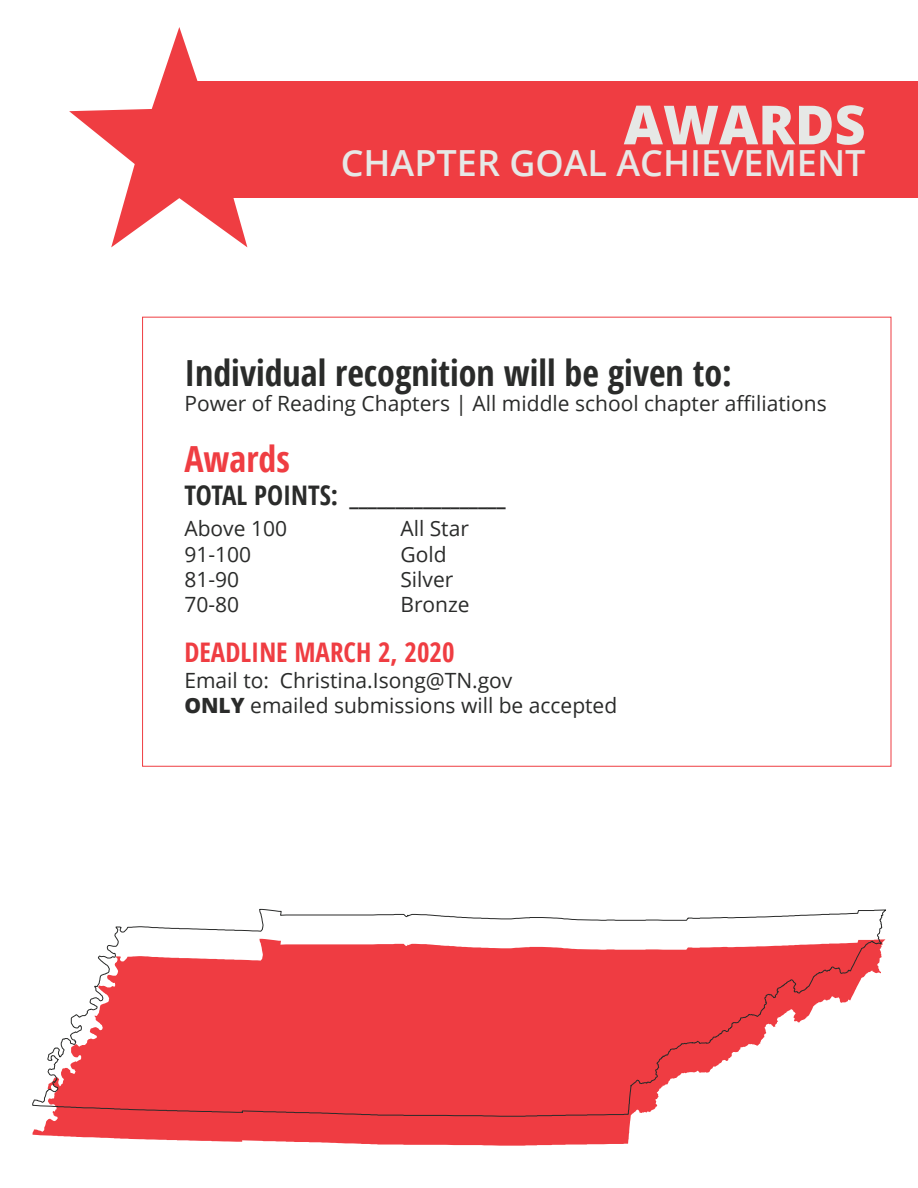
<style>
.page{position:relative;width:918px;height:1188px;background:#fff}
.page>*{position:absolute;margin:0;border:0;box-sizing:border-box;transform-origin:0 0}
.t1{font:800 54px "Open Sans";color:#e6e8e6}
.t2{font:700 condensed 36px "Open Sans";color:#2a2b2a}
.t3{font:600 36px "Open Sans";color:#e6e8e6}
.t4{font:700 condensed 36px "Open Sans";color:#ef3d42}
.t5{font:700 condensed 27px "Open Sans";color:#2a2b2a}
.t6{font:700 condensed 27px "Open Sans";color:#ef3d42}
.t7{font:21px/25.2px "Open Sans";color:#2a2b2a}
.s1{font-weight:800}
</style>
<div class="page">
<div style="left:196px;top:81px;width:722px;height:117px;background:#ef3d42"></div>
<svg style="left:69px;top:27px;width:179px;height:220px"></svg>
<svg style="left:33px;top:1117px;width:598px;height:29px;background:#f1585d"></svg>
<svg style="left:97px;top:909px;width:789px;height:94px"></svg>
<svg style="left:32px;top:967px;width:800px;height:150px"></svg>
<h1 class="t1" style="left:624px;top:84px;width:243px">AWARDS</h1>
<h2 class="t3" style="left:341px;top:138px;width:526px">CHAPTER GOAL ACHIEVEMENT</h2>
<h2 class="t2" style="left:184px;top:348px;width:549px">Individual recognition will be given to:</h2>
<p class="t7" style="left:184px;top:390px;width:644px">Power of Reading Chapters | All middle school chapter affiliations</p>
<h2 class="t4" style="left:184px;top:434px;width:107px">Awards</h2>
<p class="t5" style="left:184px;top:476px;width:323px">TOTAL POINTS: _________________</p>
<p class="t7" style="left:184px;top:516px;width:104px">Above 100</p>
<p class="t7" style="left:400px;top:516px;width:70px">All Star</p>
<p class="t7" style="left:184px;top:541px;width:68px">91-100</p>
<p class="t7" style="left:400px;top:541px;width:48px">Gold</p>
<p class="t7" style="left:184px;top:566px;width:56px">81-90</p>
<p class="t7" style="left:400px;top:566px;width:55px">Silver</p>
<p class="t7" style="left:184px;top:591px;width:56px">70-80</p>
<p class="t7" style="left:400px;top:591px;width:71px">Bronze</p>
<p class="t6" style="left:184px;top:634px;width:272px">DEADLINE MARCH 2, 2020</p>
<p class="t7" style="left:184px;top:667px;width:434px">Email to: Christina.Isong@TN.gov<br><span class="s1">ONLY</span> emailed submissions will be accepted</p>
</div>
